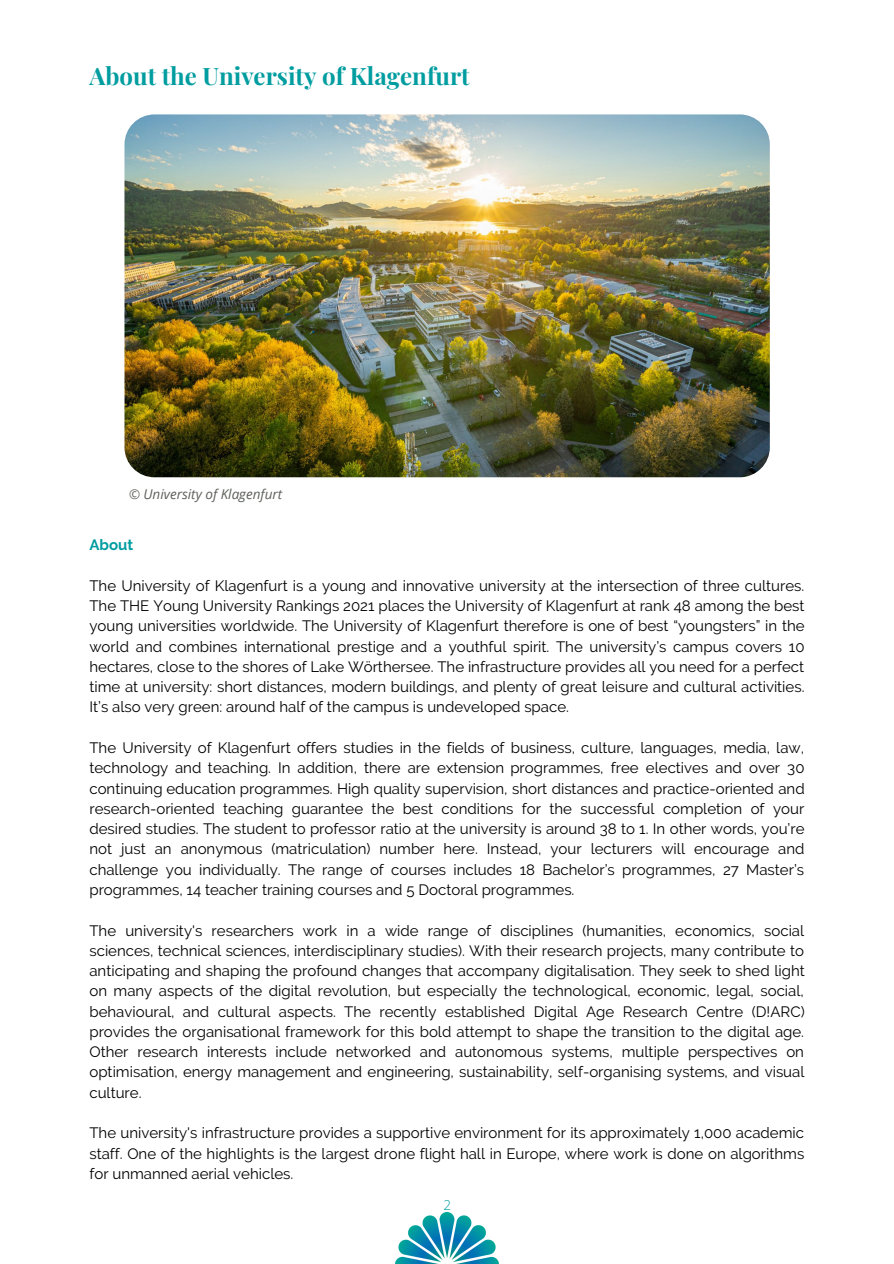
<style>
.page{position:relative;width:894px;height:1264px;background:#fff}
.page>*{position:absolute;margin:0;border:0;box-sizing:border-box;transform-origin:0 0}
.t1{font:700 24px "Playfair Display";color:#009da0}
.t2{font:15px/20.2px "Raleway";color:#000;text-align:justify}
.t3{font:700 15px "Raleway";color:#009da0}
.t4{font:italic 13.5px "Open Sans";color:#5d6159}
.t5{font:300 13.5px "Open Sans";color:#009da0}
</style>
<div class="page">
<img style="left:395px;top:1212px;width:103px;height:51px">
<img style="left:124px;top:114px;width:645px;height:363px;border-radius:30px">
<p class="t1" style="left:89px;top:59px;width:382px">About the University of Klagenfurt</p>
<p class="t4" style="left:129px;top:485px;width:155px">© University of Klagenfurt</p>
<p class="t3" style="left:89px;top:536px;width:45px">About</p>
<p class="t2" style="left:89px;top:575px;width:716px">The University of Klagenfurt is a young and innovative university at the intersection of three cultures.<br>The THE Young University Rankings 2021 places the University of Klagenfurt at rank 48 among the best young universities worldwide. The University of Klagenfurt therefore is one of best “youngsters” in the world and combines international prestige and a youthful spirit. The university’s campus covers 10 hectares, close to the shores of Lake Wörthersee. The infrastructure provides all you need for a perfect time at university: short distances, modern buildings, and plenty of great leisure and cultural activities.<br>It’s also very green: around half of the campus is undeveloped space.</p>
<p class="t2" style="left:89px;top:737px;width:716px">The University of Klagenfurt offers studies in the fields of business, culture, languages, media, law, technology and teaching. In addition, there are extension programmes, free electives and over 30 continuing education programmes. High quality supervision, short distances and practice-oriented and research-oriented teaching guarantee the best conditions for the successful completion of your desired studies. The student to professor ratio at the university is around 38 to 1. In other words, you’re not just an anonymous (matriculation) number here. Instead, your lecturers will encourage and challenge you individually. The range of courses includes 18 Bachelor’s programmes, 27 Master’s programmes, 14 teacher training courses and 5 Doctoral programmes.</p>
<p class="t2" style="left:89px;top:920px;width:716px">The university's researchers work in a wide range of disciplines (humanities, economics, social sciences, technical sciences, interdisciplinary studies). With their research projects, many contribute to anticipating and shaping the profound changes that accompany digitalisation. They seek to shed light on many aspects of the digital revolution, but especially the technological, economic, legal, social, behavioural, and cultural aspects. The recently established Digital Age Research Centre (D!ARC) provides the organisational framework for this bold attempt to shape the transition to the digital age.<br>Other research interests include networked and autonomous systems, multiple perspectives on optimisation, energy management and engineering, sustainability, self-organising systems, and visual culture.</p>
<p class="t2" style="left:89px;top:1122px;width:716px">The university's infrastructure provides a supportive environment for its approximately 1,000 academic staff. One of the highlights is the largest drone flight hall in Europe, where work is done on algorithms for unmanned aerial vehicles.</p>
<p class="t5" style="left:443px;top:1195px;width:9px">2</p>
</div>
